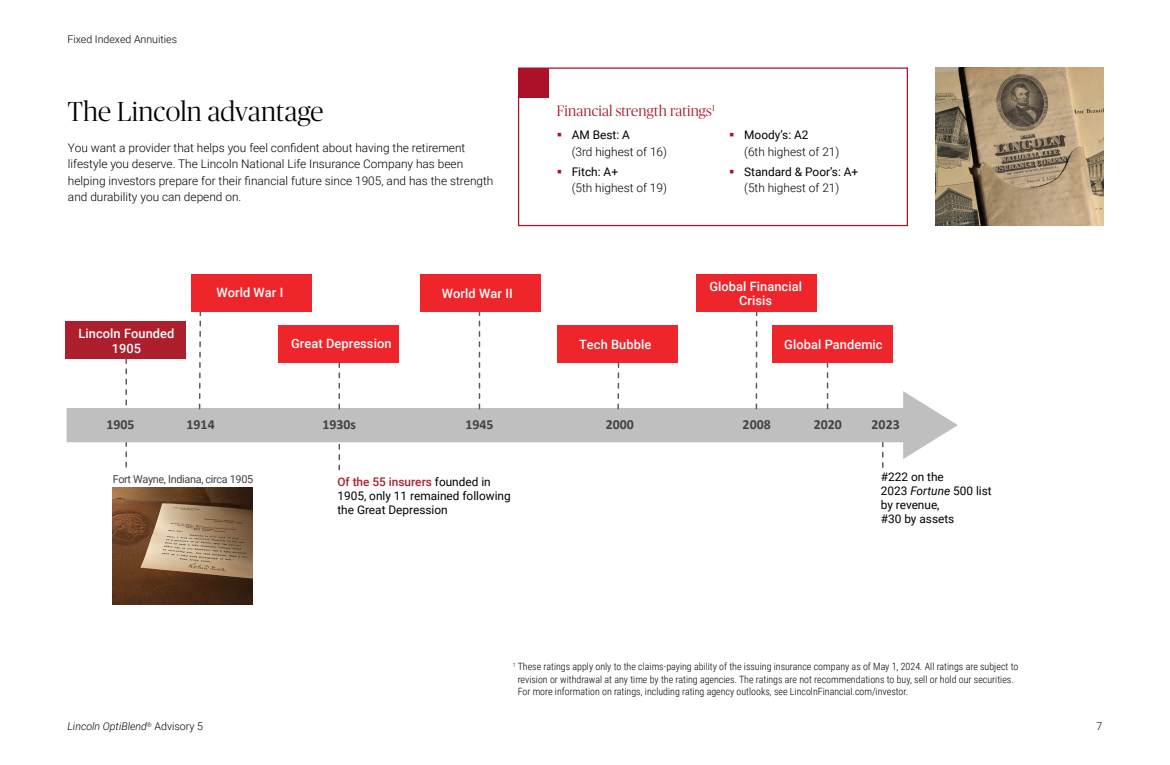
<style>
.page{position:relative;width:1170px;height:765px;background:#fff}
.page>*{position:absolute;margin:0;border:0;box-sizing:border-box;transform-origin:0 0}
.Subheader_1{font:300 27.5px "Publico Banner";letter-spacing:.01em;color:#000}
.Subheader_1-2{font:300 15px "Publico Banner";letter-spacing:.01em;color:#ad1129}
.t1{font:700 13.88px "Calibri";color:#414141}
.t2{font:500 12.88px/14.8px "Roboto";letter-spacing:.005em;color:#fff;text-align:center}
.Body_Copy{font:300 11.88px/16.2px "Roboto";color:#000}
.t3{font:11.88px/14.2px "Roboto";color:#000}
.t4{font:10.88px "Roboto";letter-spacing:-.03em;color:#414141}
.t5{font:italic 300 10.62px "Roboto";color:#000}
.t6{font:300 10.62px "Roboto";color:#000}
.Footnotes{font:300 10px/12.5px "Roboto Condensed";color:#000}
.s1{font-weight:400}
.s2{font-weight:300}
.s3{font-weight:500;color:#ad1f2d}
.s4{font-style:italic}
.s5{font-style:normal}
</style>
<div class="page">
<img style="left:935px;top:68px;width:168px;height:158px">
<div style="left:518px;top:68px;width:390px;height:158px;border:1px solid #ad1129"></div>
<div style="left:519px;top:68px;width:30px;height:30px;background:#ad1129"></div>
<div style="left:65px;top:321px;width:121px;height:38px;background:#ad1f2d"></div>
<svg style="left:882px;top:462px;width:2px;height:6px"></svg>
<svg style="left:126px;top:358px;width:1px;height:110px"></svg>
<svg style="left:66px;top:388px;width:892px;height:74px"></svg>
<svg style="left:827px;top:363px;width:1px;height:46px"></svg>
<svg style="left:199px;top:312px;width:2px;height:97px"></svg>
<svg style="left:339px;top:363px;width:1px;height:46px"></svg>
<svg style="left:479px;top:312px;width:1px;height:97px"></svg>
<svg style="left:617px;top:363px;width:2px;height:46px"></svg>
<svg style="left:756px;top:312px;width:1px;height:97px"></svg>
<svg style="left:339px;top:444px;width:1px;height:26px"></svg>
<img style="left:112px;top:487px;width:140px;height:118px">
<div style="left:191px;top:274px;width:121px;height:38px;background:#ee252a"></div>
<div style="left:420px;top:274px;width:120px;height:38px;background:#ee252a"></div>
<div style="left:696px;top:274px;width:121px;height:38px;background:#ee252a"></div>
<div style="left:279px;top:325px;width:120px;height:38px;background:#ee252a"></div>
<div style="left:557px;top:325px;width:120px;height:38px;background:#ee252a"></div>
<div style="left:772px;top:325px;width:121px;height:38px;background:#ee252a"></div>
<p class="t6" style="left:68px;top:31px;width:111px">Fixed Indexed Annuities</p>
<h1 class="Subheader_1" style="left:68px;top:93px;width:257px">The Lincoln advantage</h1>
<p class="Body_Copy" style="left:68px;top:139px;width:427px">You want a provider that helps you feel confident about having the retirement lifestyle you deserve. The Lincoln National Life Insurance Company has been helping investors prepare for their financial future since 1905, and has the strength and durability you can depend on.</p>
<p class="Body_Copy" style="left:572px;top:127px;width:97px"><span class="s1">AM Best: A<br></span>(3rd highest of 16)</p>
<h1 class="Subheader_1-2" style="left:557px;top:101px;width:160px">Financial strength ratings<sup>1</sup></h1>
<p class="Body_Copy" style="left:572px;top:163px;width:97px"><span class="s1">Fitch: A+<br></span>(5th highest of 19)</p>
<p class="Body_Copy" style="left:744px;top:127px;width:97px"><span class="s1">Moody’s: A2<br></span>(6th highest of 21)</p>
<p class="t3" style="left:744px;top:163px;width:116px;line-height:16.2px">Standard &amp; Poor’s: A+ <span class="s2">(5th highest of 21)</span></p>
<p class="t2" style="left:79px;top:325px;width:97px">Lincoln Founded<br>1905</p>
<p class="t2" style="left:216px;top:285px;width:69px">World War I</p>
<p class="t2" style="left:291px;top:336px;width:102px">Great Depression</p>
<p class="t2" style="left:442px;top:285px;width:72px">World War II</p>
<p class="t2" style="left:709px;top:278px;width:94px">Global Financial<br>Crisis</p>
<p class="t2" style="left:579px;top:336px;width:74px">Tech Bubble</p>
<p class="t2" style="left:784px;top:336px;width:100px">Global Pandemic</p>
<p class="t1" style="left:106px;top:414px;width:30px">1905</p>
<p class="t1" style="left:187px;top:414px;width:30px">1914</p>
<p class="t1" style="left:322px;top:414px;width:35px">1930s</p>
<p class="t1" style="left:465px;top:414px;width:30px">1945</p>
<p class="t1" style="left:606px;top:414px;width:30px">2000</p>
<p class="t1" style="left:743px;top:414px;width:30px">2008</p>
<p class="t1" style="left:814px;top:414px;width:30px">2020</p>
<p class="t1" style="left:872px;top:415px;width:30px">2023</p>
<p class="t4" style="left:113px;top:471px;width:142px">Fort Wayne, Indiana, circa 1905</p>
<p class="t3" style="left:337px;top:474px;width:175px"><span class="s3">Of the 55 insurers</span> founded in<br>1905, only 11 remained following the Great Depression</p>
<p class="t3" style="left:881px;top:469px;width:113px">#222 on the<br>2023 <span class="s4">Fortune</span> 500 list by revenue,<br>#30 by assets</p>
<p class="Footnotes" style="left:518px;top:660px;width:502px;text-indent:-5px"><sup>1</sup> These ratings apply only to the claims-paying ability of the issuing insurance company as of May 1, 2024. All ratings are subject to revision or withdrawal at any time by the rating agencies. The ratings are not recommendations to buy, sell or hold our securities.<br>For more information on ratings, including rating agency outlooks, see LincolnFinancial.com/investor.</p>
<p class="t5" style="left:68px;top:719px;width:137px">Lincoln OptiBlend<sup>®</sup> <span class="s5">Advisory 5</span></p>
<p class="t6" style="left:1097px;top:719px;width:7px">7</p>
</div>
